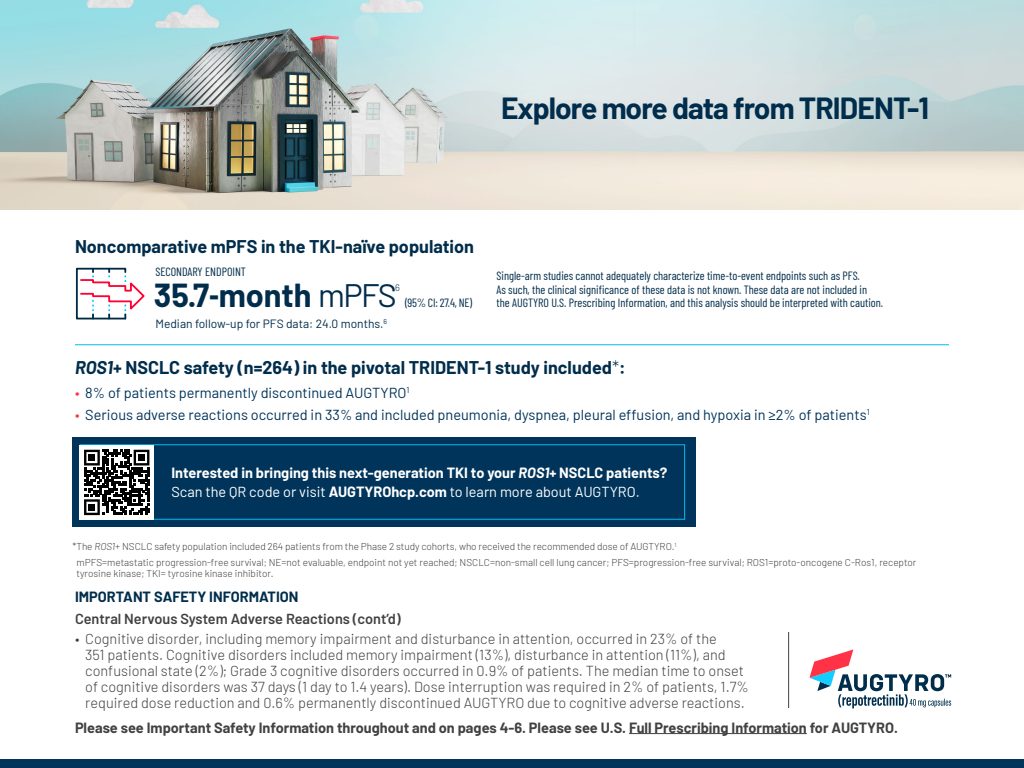
<style>
.page{position:relative;width:1024px;height:768px;background:#fff}
.page>*{position:absolute;margin:0;border:0;box-sizing:border-box;transform-origin:0 0}
.t1{font:700 32.5px "Barlow";color:#002d4b}
.t2{font:700 29.9px "Barlow";letter-spacing:-.03em;color:#002d4b}
.t3{font:700 18px "Barlow";color:#002d4b}
.t4{font:300 14.5px/16px "Barlow";color:#414141}
.t5{font:14.5px "Barlow";color:#00345a}
.t6{font:700 14.5px/19.8px "Barlow";color:#fff}
.t7{font:700 14.5px "Barlow";color:#414141}
.t8{font:600 14.5px "Barlow";color:#414141}
.t9{font:700 14.5px "Barlow";color:#002d4b}
.t10{font:12px/13.5px "Barlow Condensed";color:#002d4b}
.t11{font:12px "Barlow";color:#002d4b}
.t12{font:300 10px/16px "Barlow";letter-spacing:-.005em;color:#414141}
.t13{font:300 9.45px "Barlow";color:#002d4b}
.s1{font-weight:400}
.s2{font-style:italic}
.s3{font-weight:300}
.s4{color:#ff3246}
</style>
<div class="page">
<div style="left:72px;top:437px;width:624px;height:90px;background:#00345a"></div>
<img style="left:0;top:0;width:1024px;height:210px">
<div style="left:0;top:759px;width:1024px;height:9px;background:#00345a"></div>
<svg style="left:75px;top:267px;width:70px;height:53px"></svg>
<hr style="left:75px;top:344px;width:874px;height:1px;background:#00bbf2">
<div style="left:80px;top:444px;width:605px;height:76px;border:1px solid #00bbf2"></div>
<svg style="left:810px;top:650px;width:141px;height:58px"></svg>
<hr style="left:788px;top:632px;width:1px;height:76px;background:#414141">
<hr style="left:629px;top:733px;width:178px;height:1px;background:#414141">
<div style="left:80px;top:445px;width:74px;height:75px;background:#fff"></div>
<svg style="left:84px;top:450px;width:65px;height:65px"></svg>
<div style="left:89px;top:454px;width:6px;height:7px;background:#000"></div>
<div style="left:138px;top:454px;width:7px;height:7px;background:#000"></div>
<div style="left:89px;top:504px;width:6px;height:7px;background:#000"></div>
<h2 class="t2" style="left:501px;top:86px;width:430px">Explore more data from TRIDENT-1</h2>
<p class="t3" style="left:75px;top:233px;width:401px">Noncomparative mPFS in the TKI-naïve population</p>
<h1 class="t1" style="left:154px;top:271px;width:244px">35.7-month <span class="s1">mPFS</span></h1>
<p class="t13" style="left:395px;top:281px;width:6px">6</p>
<p class="t10" style="left:155px;top:264px;width:92px">SECONDARY ENDPOINT</p>
<p class="t10" style="left:405px;top:295px;width:69px">(95% CI: 27.4, NE)</p>
<p class="t11" style="left:155px;top:315px;width:233px">Median follow-up for PFS data: 24.0 months.<sup>6</sup></p>
<p class="t10" style="left:497px;top:268px;width:388px">Single-arm studies cannot adequately characterize time-to-event endpoints such as PFS.<br>As such, the clinical significance of these data is not known. These data are not included in the AUGTYRO U.S. Prescribing Information, and this analysis should be interpreted with caution.</p>
<p class="t3" style="left:75px;top:354px;width:552px"><span class="s2">ROS1</span>+ NSCLC safety (n=264) in the pivotal TRIDENT-1 study included<span class="s3">*</span>:</p>
<p class="t5" style="left:75px;top:382px;width:336px"><span class="s4">•</span> 8% of patients permanently discontinued AUGTYRO<sup>1</sup></p>
<p class="t5" style="left:75px;top:404px;width:796px"><span class="s4">•</span> Serious adverse reactions occurred in 33% and included pneumonia, dyspnea, pleural effusion, and hypoxia in ≥2% of patients<sup>1</sup></p>
<p class="t6" style="left:171px;top:461px;width:497px">Interested in bringing this next-generation TKI to your <span class="s2">ROS1</span>+ NSCLC patients?<br><span class="s1">Scan the QR code or visit</span> AUGTYROhcp.com <span class="s1">to learn more about AUGTYRO.</span></p>
<p class="t12" style="left:76px;top:538px;width:842px;text-indent:-4px">*The <span class="s2">ROS1</span>+ NSCLC safety population included 264 patients from the Phase 2 study cohorts, who received the recommended dose of AUGTYRO.<sup>1<br></sup>mPFS=metastatic progression-free survival; NE=not evaluable, endpoint not yet reached; NSCLC=non-small cell lung cancer; PFS=progression-free survival; ROS1=proto-oncogene C-Ros1, receptor</p>
<p class="t12" style="left:76px;top:565px;width:198px">tyrosine kinase; TKI= tyrosine kinase inhibitor.</p>
<p class="t9" style="left:75px;top:586px;width:225px">IMPORTANT SAFETY INFORMATION</p>
<p class="t8" style="left:75px;top:608px;width:327px">Central Nervous System Adverse Reactions (cont’d)</p>
<p class="t4" style="left:85px;top:630px;width:665px;text-indent:-10px">• Cognitive disorder, including memory impairment and disturbance in attention, occurred in 23% of the<br>351 patients. Cognitive disorders included memory impairment (13%), disturbance in attention (11%), and confusional state (2%); Grade 3 cognitive disorders occurred in 0.9% of patients. The median time to onset of cognitive disorders was 37 days (1 day to 1.4 years). Dose interruption was required in 2% of patients, 1.7% required dose reduction and 0.6% permanently discontinued AUGTYRO due to cognitive adverse reactions.</p>
<p class="t7" style="left:75px;top:717px;width:825px">Please see Important Safety Information throughout and on pages 4-6. Please see U.S. Full Prescribing Information for AUGTYRO.</p>
</div>
